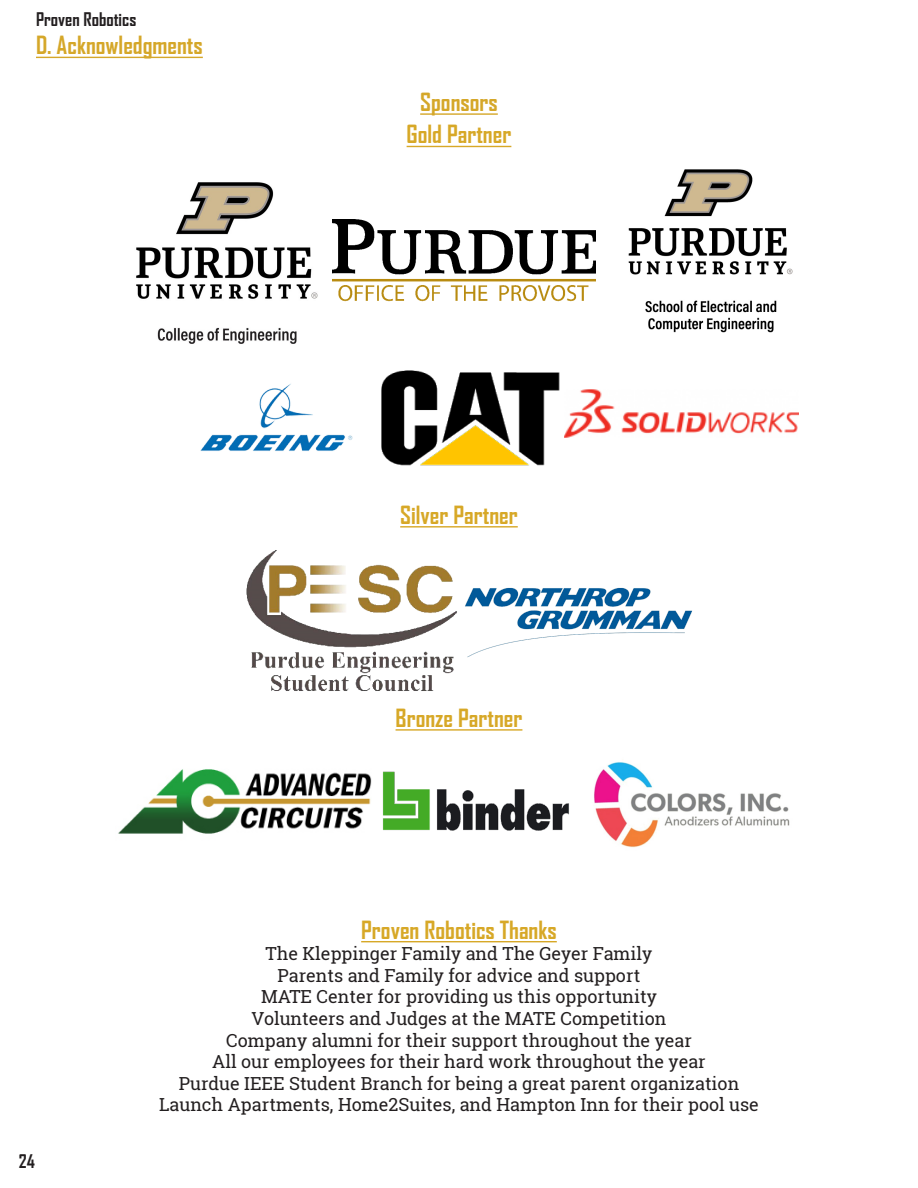
<style>
.page{position:relative;width:918px;height:1188px;background:#fff}
.page>*{position:absolute;margin:0;border:0;box-sizing:border-box;transform-origin:0 0}
.t1{font:700 24px "Agency FB";color:#d7a827}
.Titles{font:700 24px "Agency FB";color:#d5a729}
.t2{font:18px "Roboto Slab";color:#231f20}
.t3{font:700 18px "Agency FB";color:#231f20}
</style>
<div class="page">
<hr style="left:361px;top:941px;width:196px;height:1px;background:#d7a827">
<hr style="left:36px;top:57px;width:167px;height:1px;background:#d5a729">
<img style="left:200px;top:383px;width:153px;height:68px">
<img style="left:246px;top:550px;width:211px;height:141px">
<img style="left:118px;top:769px;width:253px;height:65px">
<img style="left:383px;top:772px;width:186px;height:58px">
<img style="left:465px;top:587px;width:227px;height:71px">
<img style="left:332px;top:220px;width:264px;height:82px">
<hr style="left:420px;top:113px;width:78px;height:2px;background:#d5a729">
<hr style="left:407px;top:146px;width:104px;height:1px;background:#d7a827">
<hr style="left:400px;top:526px;width:118px;height:2px;background:#d7a827">
<hr style="left:396px;top:729px;width:126px;height:2px;background:#d7a827">
<img style="left:381px;top:370px;width:179px;height:96px">
<img style="left:136px;top:182px;width:182px;height:162px">
<img style="left:628px;top:169px;width:165px;height:164px">
<img style="left:564px;top:389px;width:234px;height:49px">
<img style="left:594px;top:762px;width:196px;height:86px">
<p class="t3" style="left:36px;top:8px;width:102px">Proven Robotics</p>
<p class="Titles" style="left:36px;top:30px;width:168px">D. Acknowledgments</p>
<p class="Titles" style="left:420px;top:87px;width:79px">Sponsors</p>
<p class="t1" style="left:407px;top:120px;width:106px">Gold Partner</p>
<p class="t1" style="left:400px;top:500px;width:119px">Silver Partner</p>
<p class="t1" style="left:396px;top:703px;width:128px">Bronze Partner</p>
<p class="t3" style="left:19px;top:1150px;width:18px">24</p>
<p class="t1" style="left:361px;top:915px;width:197px">Proven Robotics Thanks</p>
<p class="t2" style="left:266px;top:941px;width:388px">The Kleppinger Family and The Geyer Family</p>
<p class="t2" style="left:278px;top:963px;width:364px">Parents and Family for advice and support</p>
<p class="t2" style="left:261px;top:985px;width:397px">MATE Center for providing us this opportunity</p>
<p class="t2" style="left:252px;top:1006px;width:416px">Volunteers and Judges at the MATE Competition</p>
<p class="t2" style="left:226px;top:1028px;width:467px">Company alumni for their support throughout the year</p>
<p class="t2" style="left:212px;top:1049px;width:495px">All our employees for their hard work throughout the year</p>
<p class="t2" style="left:179px;top:1071px;width:562px">Purdue IEEE Student Branch for being a great parent organization</p>
<p class="t2" style="left:159px;top:1093px;width:601px">Launch Apartments, Home2Suites, and Hampton Inn for their pool use</p>
</div>
